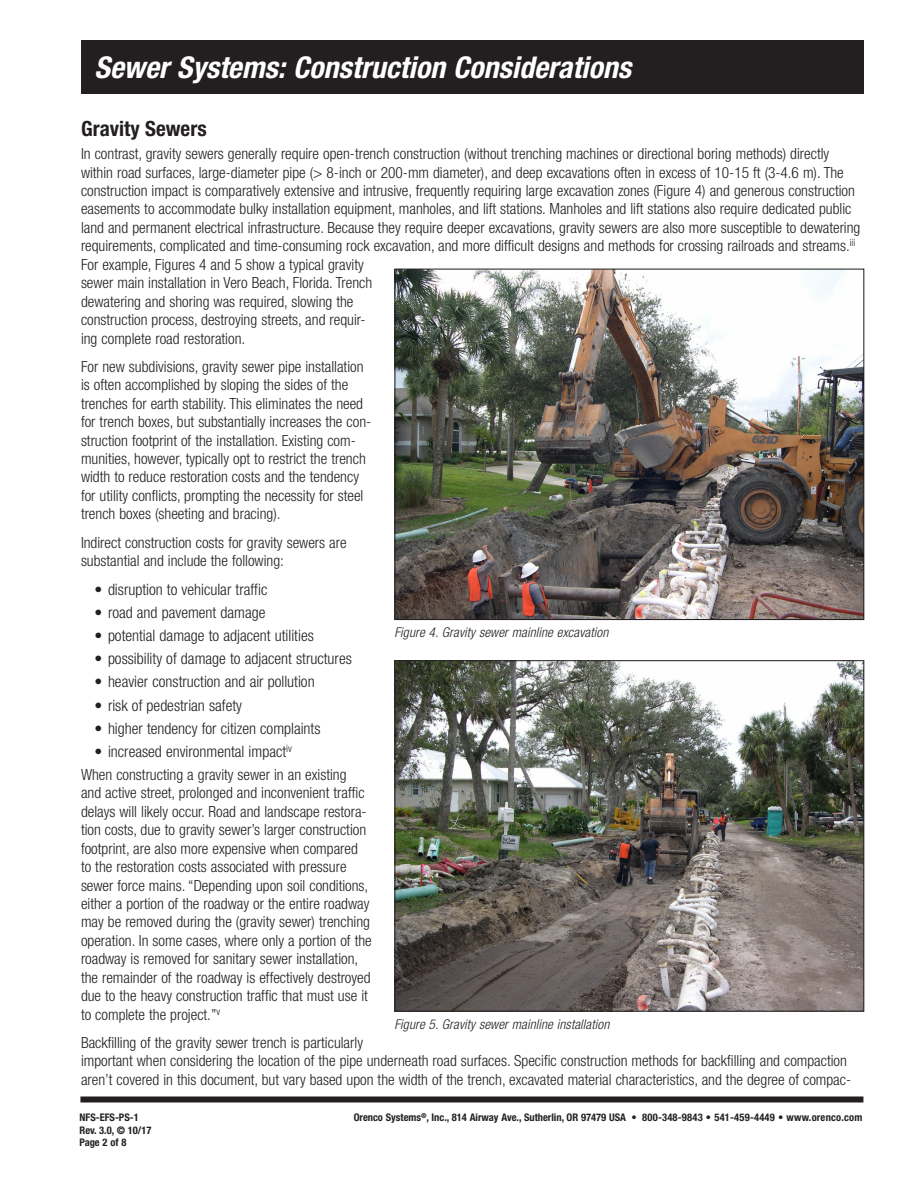
<style>
.page{position:relative;width:918px;height:1188px;background:#fff}
.page>*{position:absolute;margin:0;border:0;box-sizing:border-box;transform-origin:0 0}
.Fact_Sheet_2nd_sheet{font:italic 700 condensed 30px "Helvetica Neue";color:#fff}
.Fact_Sheet_Subhead_2{font:700 condensed 21px "Helvetica Neue";color:#231f20}
.t1{font:300 condensed 15.75px "Helvetica Neue";color:#231f20}
.Fact_Sheet_Text{font:300 condensed 15.3px/18.5px "Helvetica Neue";color:#231f20}
.Caption_left{font:italic 300 condensed 13.5px "Helvetica Neue";letter-spacing:.01em;color:#231f20}
.t2{font:700 condensed 10.5px/12.6px "Helvetica Neue";color:#231f20}
</style>
<div class="page">
<div style="left:80px;top:1096px;width:783px;height:6px;background:#231f20"></div>
<div style="left:81px;top:40px;width:783px;height:54px;background:#231f20"></div>
<img style="left:396px;top:271px;width:466px;height:347px">
<img style="left:396px;top:662px;width:466px;height:348px">
<p class="Fact_Sheet_2nd_sheet" style="left:94px;top:49px;width:538px">Sewer Systems: Construction Considerations</p>
<p class="Fact_Sheet_Subhead_2" style="left:81px;top:116px;width:127px">Gravity Sewers</p>
<p class="Fact_Sheet_Text" style="left:81px;top:144px;width:781px">In contrast, gravity sewers generally require open-trench construction (without trenching machines or directional boring methods) directly within road surfaces, large-diameter pipe (&gt; 8-inch or 200-mm diameter), and deep excavations often in excess of 10-15 ft (3-4.6 m). The construction impact is comparatively extensive and intrusive, frequently requiring large excavation zones (Figure 4) and generous construction easements to accommodate bulky installation equipment, manholes, and lift stations. Manholes and lift stations also require dedicated public land and permanent electrical infrastructure. Because they require deeper excavations, gravity sewers are also more susceptible to dewatering requirements, complicated and time-consuming rock excavation, and more difficult designs and methods for crossing railroads and streams.<sup>iii </sup>For example, Figures 4 and 5 show a typical gravity<br>sewer main installation in Vero Beach, Florida. Trench<br>dewatering and shoring was required, slowing the<br>construction process, destroying streets, and requir-<br>ing complete road restoration.</p>
<p class="Fact_Sheet_Text" style="left:81px;top:357px;width:292px">For new subdivisions, gravity sewer pipe installation is often accomplished by sloping the sides of the trenches for earth stability. This eliminates the need for trench boxes, but substantially increases the con&shy;struction footprint of the installation. Existing com&shy;munities, however, typically opt to restrict the trench width to reduce restoration costs and the tendency for utility conflicts, prompting the necessity for steel trench boxes (sheeting and bracing).</p>
<p class="Fact_Sheet_Text" style="left:81px;top:533px;width:267px">Indirect construction costs for gravity sewers are substantial and include the following:</p>
<p class="t1" style="left:94px;top:580px;width:174px">• disruption to vehicular traffic</p>
<p class="t1" style="left:94px;top:603px;width:173px">• road and pavement damage</p>
<p class="t1" style="left:94px;top:626px;width:221px">• potential damage to adjacent utilities</p>
<p class="t1" style="left:94px;top:650px;width:259px">• possibility of damage to adjacent structures</p>
<p class="t1" style="left:94px;top:673px;width:222px">• heavier construction and air pollution</p>
<p class="t1" style="left:94px;top:696px;width:149px">• risk of pedestrian safety</p>
<p class="t1" style="left:94px;top:719px;width:228px">• higher tendency for citizen complaints</p>
<p class="t1" style="left:94px;top:743px;width:199px">• increased environmental impact<sup>iv</sup></p>
<p class="Fact_Sheet_Text" style="left:81px;top:765px;width:292px">When constructing a gravity sewer in an existing<br>and active street, prolonged and inconvenient traffic delays will likely occur. Road and landscape restora&shy;tion costs, due to gravity sewer’s larger construction footprint, are also more expensive when compared to the restoration costs associated with pressure sewer force mains. “Depending upon soil conditions, either a portion of the roadway or the entire roadway may be removed during the (gravity sewer) trenching operation. In some cases, where only a portion of the roadway is removed for sanitary sewer installation, the remainder of the roadway is effectively destroyed due to the heavy construction traffic that must use it to complete the project.”<sup>v</sup></p>
<p class="Fact_Sheet_Text" style="left:81px;top:1033px;width:772px">Backfilling of the gravity sewer trench is particularly<br>important when considering the location of the pipe underneath road surfaces. Specific construction methods for backfilling and compaction aren’t covered in this document, but vary based upon the width of the trench, excavated material characteristics, and the degree of compac-</p>
<p class="Caption_left" style="left:394px;top:624px;width:215px">Figure 4. Gravity sewer mainline excavation</p>
<p class="Caption_left" style="left:394px;top:1016px;width:216px">Figure 5. Gravity sewer mainline installation</p>
<p class="t2" style="left:80px;top:1111px;width:74px">NFS-EFS-PS-1<br>Rev. 3.0, © 10/17<br>Page 2 of 8</p>
<p class="t2" style="left:354px;top:1111px;width:510px">Orenco Systems<sup>®</sup>, Inc., 814 Airway Ave., Sutherlin, OR 97479 USA • 800-348-9843 • 541-459-4449 • www.orenco.com</p>
</div>
